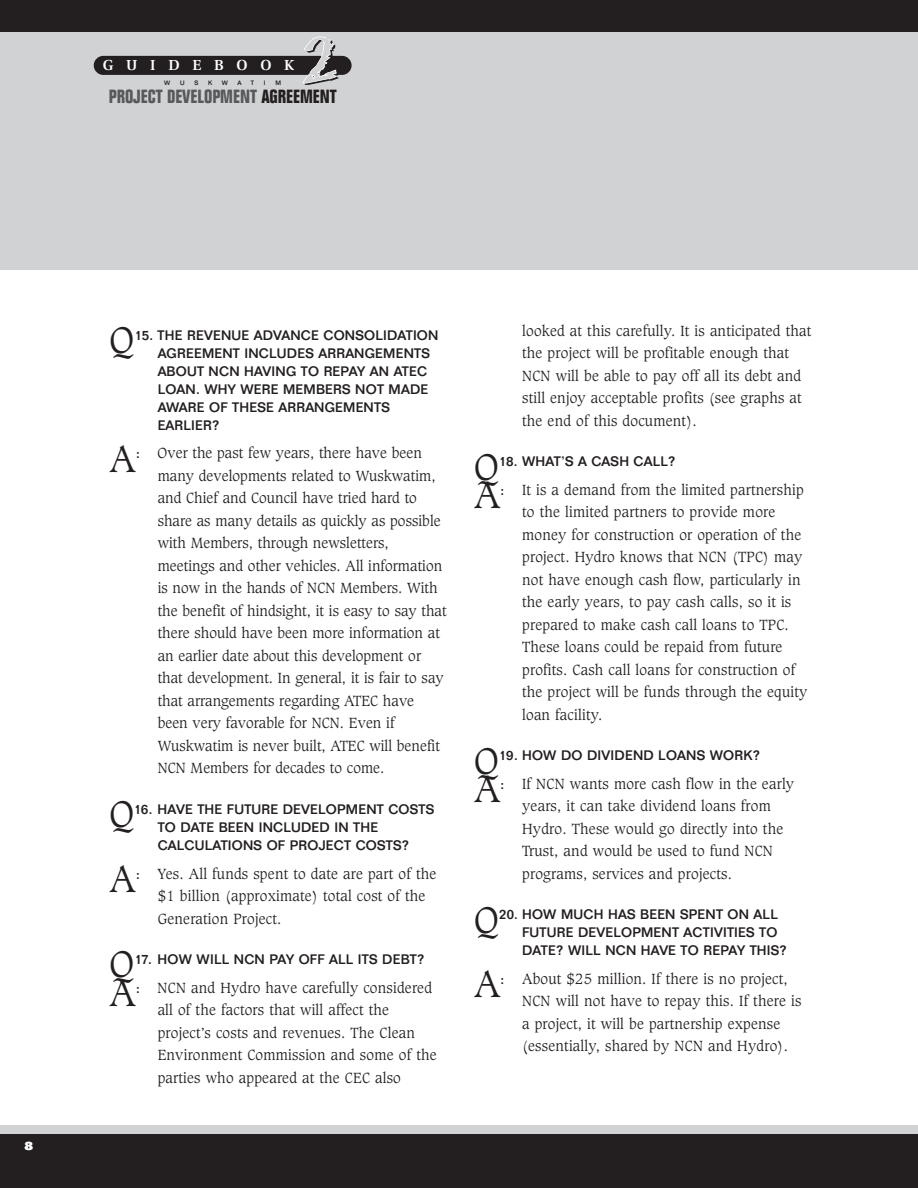
<style>
.page{position:relative;width:918px;height:1188px;background:#fff}
.page>*{position:absolute;margin:0;border:0;box-sizing:border-box;transform-origin:0 0}
.t1{font:300 36px "Caxton";color:#231f20}
.t2{font:700 condensed 18.75px "Folio";color:#58595b}
.t3{font:600 14.55px "Utopia";letter-spacing:.88em;color:#fff}
.t4{font:300 14.25px/22.5px "Caxton";letter-spacing:.02em;color:#231f20}
.t5{font:500 13.5px/18px "Folio";letter-spacing:.015em;color:#231f20}
.t6{font:800 12px "Folio";color:#fff}
.t7{font:500 6.3px "Folio";color:#231f20}
.s1{color:#231f20}
.s2{font-family:"Folio";font-weight:500;font-size:13.5px}
</style>
<div class="page">
<div style="left:0;top:27px;width:918px;height:243px;background:#d1d2d4"></div>
<div style="left:0;top:1134px;width:918px;height:54px;background:#231f20"></div>
<div style="left:0;top:1125px;width:918px;height:9px;background:#d1d2d4"></div>
<div style="left:0;top:0;width:918px;height:32px;background:#231f20"></div>
<div style="left:94px;top:56px;width:258px;height:19px;background:#231f20;border-radius:10px"></div>
<svg style="left:303px;top:36px;width:36px;height:49px"></svg>
<p class="t3" style="left:103px;top:59px;width:193px">GUIDEBOOK</p>
<p class="t7" style="left:164px;top:81px;width:8px">W</p>
<p class="t7" style="left:180px;top:81px;width:6px">U</p>
<p class="t7" style="left:194px;top:81px;width:5px">S</p>
<p class="t7" style="left:208px;top:81px;width:6px">K</p>
<p class="t7" style="left:222px;top:81px;width:8px">W</p>
<p class="t7" style="left:237px;top:81px;width:6px">A</p>
<p class="t7" style="left:251px;top:81px;width:5px">T</p>
<p class="t7" style="left:264px;top:81px;width:3px">I</p>
<p class="t7" style="left:275px;top:81px;width:7px">M</p>
<h2 class="t2" style="left:109px;top:90px;width:229px">PROJECT DEVELOPMENT <span class="s1">AGREEMENT</span></h2>
<p class="t6" style="left:24px;top:1141px;width:10px">8</p>
<h1 class="t1" style="left:110px;top:324px;width:26px">Q</h1>
<p class="t5" style="left:158px;top:328px;width:282px;text-indent:-23px">15. THE REVENUE ADVANCE CONSOLIDATION<br>AGREEMENT INCLUDES ARRANGEMENTS<br>ABOUT NCN HAVING TO REPAY AN ATEC<br>LOAN. WHY WERE MEMBERS NOT MADE<br>AWARE OF THESE ARRANGEMENTS<br>EARLIER?</p>
<h1 class="t1" style="left:110px;top:443px;width:27px">A</h1>
<p class="t4" style="left:158px;top:443px;width:290px;text-indent:-22px"><span class="s2">:</span> Over the past few years, there have been many developments related to Wuskwatim, and Chief and Council have tried hard to share as many details as quickly as possible with Members, through newsletters, meetings and other vehicles. All information is now in the hands of NCN Members. With the benefit of hindsight, it is easy to say that there should have been more information at an earlier date about this development or that development. In general, it is fair to say that arrangements regarding ATEC have been very favorable for NCN. Even if Wuskwatim is never built, ATEC will benefit NCN Members for decades to come.</p>
<h1 class="t1" style="left:110px;top:798px;width:26px">Q</h1>
<p class="t5" style="left:158px;top:802px;width:278px;text-indent:-24px">16. HAVE THE FUTURE DEVELOPMENT COSTS<br>TO DATE BEEN INCLUDED IN THE<br>CALCULATIONS OF PROJECT COSTS?</p>
<h1 class="t1" style="left:110px;top:863px;width:27px">A</h1>
<p class="t4" style="left:158px;top:863px;width:280px;text-indent:-22px"><span class="s2">:</span> Yes. All funds spent to date are part of the $1 billion (approximate) total cost of the<br>Generation Project.</p>
<h1 class="t1" style="left:110px;top:948px;width:26px">Q</h1>
<p class="t5" style="left:135px;top:952px;width:291px">17. HOW WILL NCN PAY OFF ALL ITS DEBT?</p>
<h1 class="t1" style="left:110px;top:977px;width:27px">A</h1>
<p class="t4" style="left:158px;top:977px;width:280px;text-indent:-22px"><span class="s2">:</span> NCN and Hydro have carefully considered all of the factors that will affect the project’s costs and revenues. The Clean Environment Commission and some of the parties who appeared at the CEC also</p>
<p class="t4" style="left:522px;top:320px;width:291px">looked at this carefully. It is anticipated that the project will be profitable enough that NCN will be able to pay off all its debt and still enjoy acceptable profits (see graphs at the end of this document).</p>
<h1 class="t1" style="left:474px;top:450px;width:26px">Q</h1>
<p class="t5" style="left:499px;top:454px;width:178px">18. WHAT’S A CASH CALL?</p>
<h1 class="t1" style="left:474px;top:479px;width:27px">A</h1>
<p class="t4" style="left:522px;top:479px;width:287px;text-indent:-22px"><span class="s2">:</span> It is a demand from the limited partnership to the limited partners to provide more money for construction or operation of the project. Hydro knows that NCN (TPC) may not have enough cash flow, particularly in the early years, to pay cash calls, so it is prepared to make cash call loans to TPC.<br>These loans could be repaid from future profits. Cash call loans for construction of the project will be funds through the equity loan facility.</p>
<h1 class="t1" style="left:474px;top:744px;width:26px">Q</h1>
<p class="t5" style="left:499px;top:748px;width:262px">19. HOW DO DIVIDEND LOANS WORK?</p>
<h1 class="t1" style="left:474px;top:773px;width:27px">A</h1>
<p class="t4" style="left:522px;top:773px;width:273px;text-indent:-22px"><span class="s2">:</span> If NCN wants more cash flow in the early years, it can take dividend loans from Hydro. These would go directly into the Trust, and would be used to fund NCN programs, services and projects.</p>
<h1 class="t1" style="left:474px;top:903px;width:26px">Q</h1>
<p class="t5" style="left:522px;top:907px;width:266px;text-indent:-23px">20. HOW MUCH HAS BEEN SPENT ON ALL<br>FUTURE DEVELOPMENT ACTIVITIES TO<br>DATE? WILL NCN HAVE TO REPAY THIS?</p>
<h1 class="t1" style="left:474px;top:968px;width:27px">A</h1>
<p class="t4" style="left:522px;top:968px;width:281px;text-indent:-22px"><span class="s2">:</span> About $25 million. If there is no project, NCN will not have to repay this. If there is a project, it will be partnership expense (essentially, shared by NCN and Hydro).</p>
</div>
